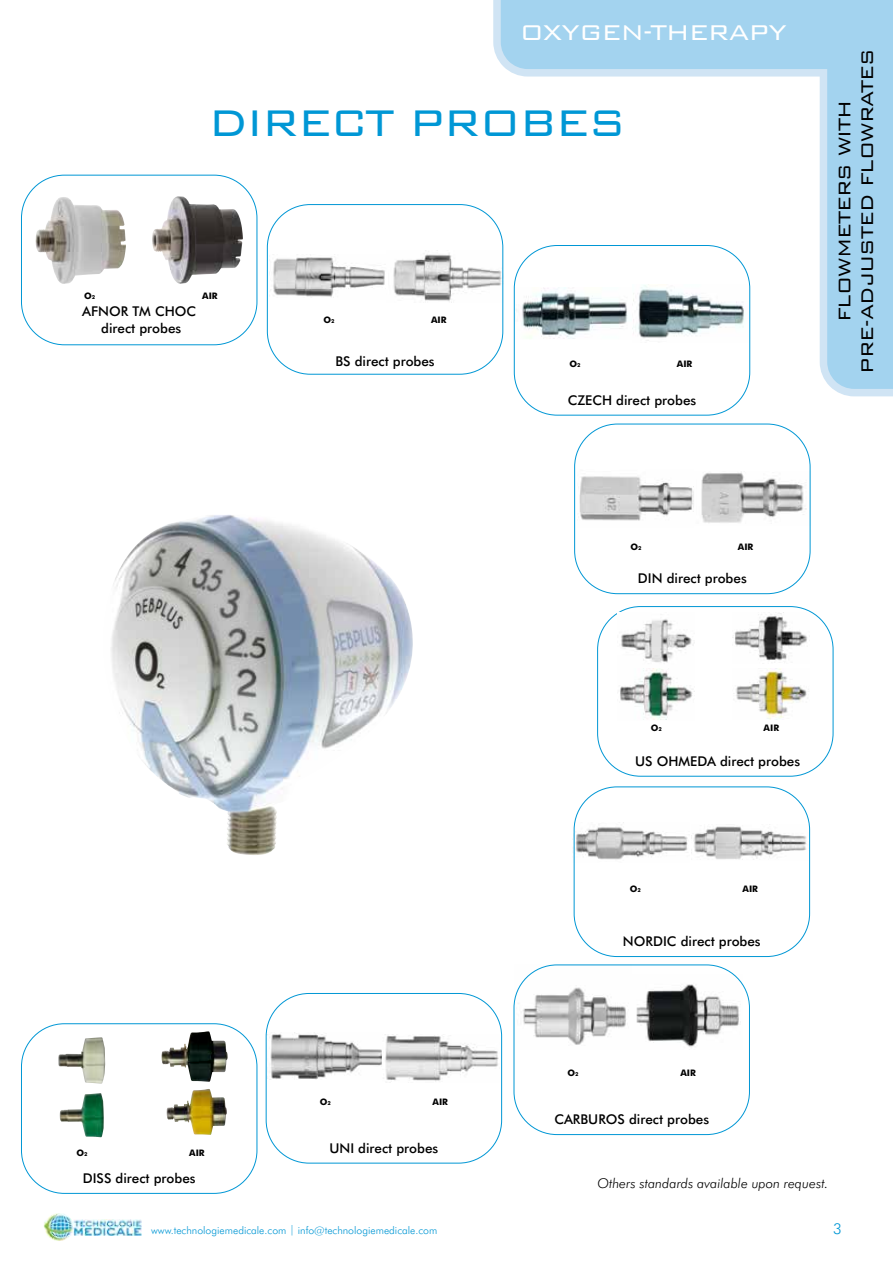
<style>
.page{position:relative;width:893px;height:1263px;background:#fff}
.page>*{position:absolute;margin:0;border:0;box-sizing:border-box;transform-origin:0 0}
.t1{font:300 49.5px "Bank Gothic BT";letter-spacing:-.04em;color:#0097d5}
.t2{font:300 28.5px "Bank Gothic BT";letter-spacing:-.04em;color:#fff}
.t3{font:300 22.5px/22.5px "Bank Gothic BT";letter-spacing:-.04em;color:#000;text-align:center}
.t4{font:300 15px "Futura BT";color:#0097d5}
.t5{font:500 13.5px/16.2px "Futura BT";color:#000;text-align:center}
.t6{font:italic 300 13.5px "Futura BT";color:#000}
.t7{font:300 10.5px "Futura BT";color:#0097d5}
.t8{font:700 9px "Futura BT";color:#000}
.s1{font-size:5.4px}
</style>
<div class="page">
<img style="left:269px;top:1032px;width:113px;height:48px">
<img style="left:385px;top:1035px;width:114px;height:47px">
<img style="left:636px;top:974px;width:106px;height:74px">
<img style="left:514px;top:965px;width:112px;height:80px">
<img style="left:573px;top:825px;width:115px;height:37px">
<img style="left:693px;top:826px;width:114px;height:34px">
<img style="left:579px;top:476px;width:115px;height:45px">
<img style="left:701px;top:472px;width:110px;height:54px">
<img style="left:270px;top:257px;width:115px;height:41px">
<img style="left:393px;top:253px;width:100px;height:48px">
<img style="left:111px;top:515px;width:302px;height:340px">
<div style="left:21px;top:175px;width:236px;height:170px;border:1px solid #0097d5;border-radius:43px"></div>
<div style="left:267px;top:204px;width:236px;height:170px;border:1px solid #0097d5;border-radius:43px"></div>
<div style="left:574px;top:424px;width:236px;height:170px;border:1px solid #0097d5;border-radius:43px"></div>
<div style="left:597px;top:606px;width:236px;height:170px;border:1px solid #0097d5;border-radius:43px"></div>
<div style="left:574px;top:787px;width:236px;height:170px;border:1px solid #0097d5;border-radius:43px"></div>
<div style="left:514px;top:965px;width:236px;height:170px;border:1px solid #0097d5;border-radius:43px"></div>
<div style="left:266px;top:993px;width:236px;height:170px;border:1px solid #0097d5;border-radius:43px"></div>
<div style="left:21px;top:1023px;width:236px;height:170px;border:1px solid #0097d5;border-radius:43px"></div>
<img style="left:617px;top:612px;width:78px;height:51px">
<img style="left:732px;top:612px;width:78px;height:49px">
<img style="left:733px;top:668px;width:74px;height:51px">
<img style="left:620px;top:668px;width:75px;height:52px">
<img style="left:58px;top:1037px;width:47px;height:46px">
<img style="left:161px;top:1031px;width:67px;height:51px">
<img style="left:167px;top:1089px;width:38px;height:31px">
<img style="left:60px;top:1093px;width:44px;height:44px">
<svg style="left:493px;top:0;width:400px;height:396px"></svg>
<svg style="left:501px;top:0;width:392px;height:389px"></svg>
<img style="left:152px;top:196px;width:91px;height:88px">
<img style="left:35px;top:197px;width:91px;height:87px">
<img style="left:43px;top:1213px;width:31px;height:28px">
<img style="left:74px;top:1220px;width:67px;height:15px">
<h2 class="t2" style="left:520px;top:18px;width:269px">OXYGEN-THERAPY</h2>
<h1 class="t1" style="left:208px;top:97px;width:420px">DIRECT PROBES</h1>
<p class="t8" style="left:84px;top:290px;width:13px">O<span class="s1">2</span></p>
<p class="t8" style="left:202px;top:290px;width:17px">AIR</p>
<p class="t5" style="left:82px;top:303px;width:115px">AFNOR TM CHOC direct probes</p>
<p class="t8" style="left:323px;top:314px;width:13px">O<span class="s1">2</span></p>
<p class="t8" style="left:431px;top:314px;width:17px">AIR</p>
<p class="t5" style="left:335px;top:353px;width:101px">BS direct probes</p>
<p class="t8" style="left:569px;top:359px;width:13px">O<span class="s1">2</span></p>
<p class="t8" style="left:677px;top:359px;width:17px">AIR</p>
<p class="t5" style="left:568px;top:392px;width:130px">CZECH direct probes</p>
<h3 class="t3" style="left:833px;top:373px;width:327px;rotate:-90deg">FLOWMETERS WITH<br>PRE-ADJUSTED FLOWRATES</h3>
<p class="t8" style="left:630px;top:541px;width:13px">O<span class="s1">2</span></p>
<p class="t8" style="left:738px;top:541px;width:17px">AIR</p>
<p class="t5" style="left:638px;top:570px;width:110px">DIN direct probes</p>
<p class="t8" style="left:76px;top:1147px;width:13px">O<span class="s1">2</span></p>
<p class="t8" style="left:189px;top:1147px;width:17px">AIR</p>
<p class="t5" style="left:83px;top:1170px;width:114px">DISS direct probes</p>
<p class="t8" style="left:320px;top:1096px;width:13px">O<span class="s1">2</span></p>
<p class="t8" style="left:433px;top:1096px;width:17px">AIR</p>
<p class="t5" style="left:329px;top:1140px;width:110px">UNI direct probes</p>
<p class="t8" style="left:651px;top:723px;width:13px">O<span class="s1">2</span></p>
<p class="t8" style="left:764px;top:723px;width:17px">AIR</p>
<p class="t5" style="left:635px;top:753px;width:166px">US OHMEDA direct probes</p>
<p class="t8" style="left:630px;top:883px;width:13px">O<span class="s1">2</span></p>
<p class="t8" style="left:742px;top:883px;width:17px">AIR</p>
<p class="t5" style="left:623px;top:933px;width:139px">NORDIC direct probes</p>
<p class="t8" style="left:568px;top:1067px;width:13px">O<span class="s1">2</span></p>
<p class="t8" style="left:680px;top:1067px;width:17px">AIR</p>
<p class="t5" style="left:554px;top:1111px;width:156px">CARBUROS direct probes</p>
<p class="t6" style="left:597px;top:1174px;width:232px">Others standards available upon request.</p>
<p class="t7" style="left:151px;top:1224px;width:288px">www.technologiemedicale.com | info@technologiemedicale.com</p>
<p class="t4" style="left:833px;top:1220px;width:10px">3</p>
</div>
